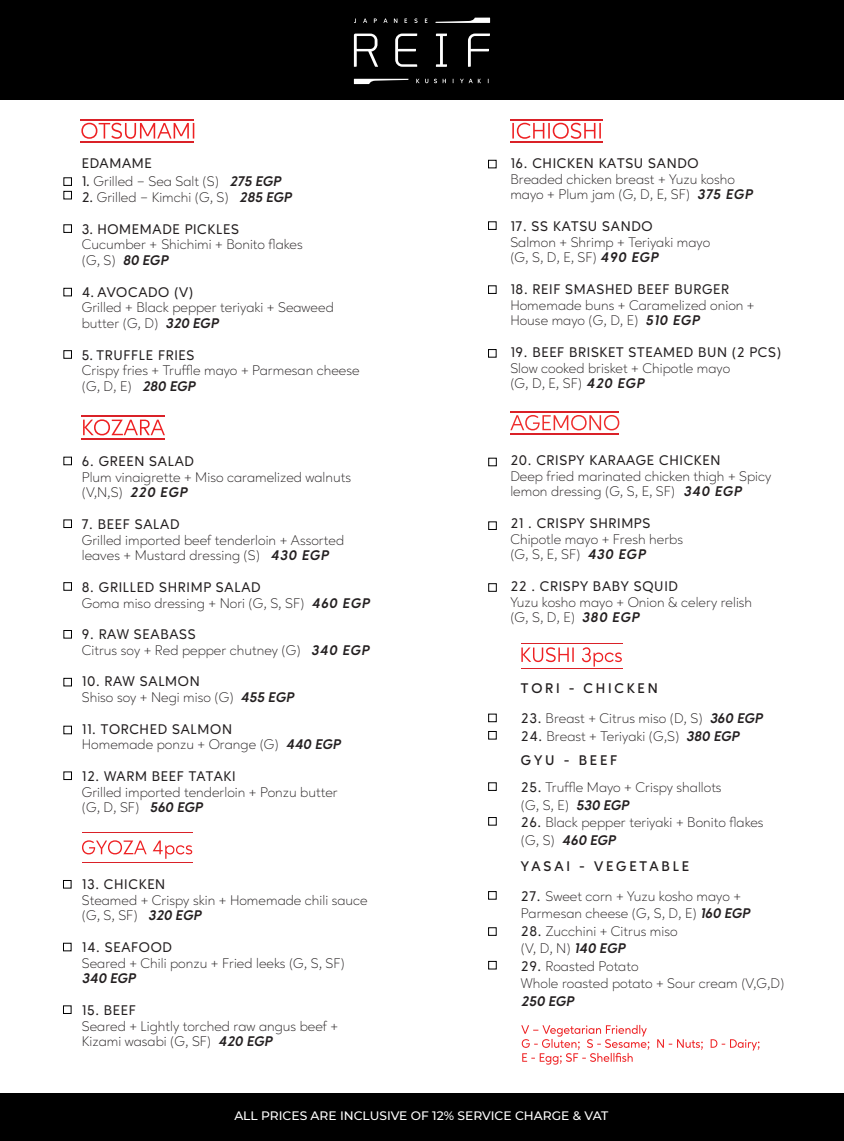
<style>
.page{position:relative;width:844px;height:1141px;background:#fff}
.page>*{position:absolute;margin:0;border:0;box-sizing:border-box;transform-origin:0 0}
.t1{font:300 14px/15.8px "Ageo";color:#231f20}
.t2{font:600 14px "Ageo";letter-spacing:.2em;color:#231f20}
.t3{font:500 14px "Ageo";letter-spacing:.05em;color:#231f20}
.t4{font:500 12.25px "Montserrat";color:#fff}
.s1{font-weight:500}
.s2{font-weight:700;font-style:italic}
</style>
<div class="page">
<div style="left:0;top:0;width:843px;height:99px;background:#000"></div>
<svg style="left:354px;top:18px;width:136px;height:66px"></svg>
<div style="left:0;top:1093px;width:843px;height:48px;background:#000"></div>
<hr style="left:80px;top:119px;width:114px;height:1px;background:#da2128">
<svg style="left:81px;top:123px;width:113px;height:16px"></svg>
<hr style="left:80px;top:141px;width:114px;height:1px;background:#da2128">
<svg style="left:657px;top:1039px;width:45px;height:11px"></svg>
<svg style="left:710px;top:1039px;width:49px;height:12px"></svg>
<svg style="left:521px;top:1025px;width:128px;height:40px"></svg>
<div style="left:488px;top:160px;width:8px;height:8px;border:1px solid #000001"></div>
<div style="left:488px;top:221px;width:8px;height:9px;border:1px solid #000001"></div>
<div style="left:488px;top:458px;width:8px;height:8px;border:1px solid #000001"></div>
<div style="left:488px;top:285px;width:8px;height:9px;border:1px solid #000001"></div>
<div style="left:488px;top:521px;width:8px;height:9px;border:1px solid #000001"></div>
<div style="left:488px;top:349px;width:8px;height:9px;border:1px solid #000001"></div>
<div style="left:488px;top:583px;width:8px;height:9px;border:1px solid #000001"></div>
<div style="left:488px;top:714px;width:8px;height:8px;border:1px solid #000001"></div>
<div style="left:488px;top:782px;width:8px;height:9px;border:1px solid #000001"></div>
<div style="left:488px;top:891px;width:8px;height:9px;border:1px solid #000001"></div>
<div style="left:488px;top:731px;width:8px;height:9px;border:1px solid #000001"></div>
<div style="left:488px;top:817px;width:8px;height:9px;border:1px solid #000001"></div>
<div style="left:488px;top:927px;width:8px;height:9px;border:1px solid #000001"></div>
<div style="left:488px;top:961px;width:8px;height:8px;border:1px solid #000001"></div>
<div style="left:63px;top:177px;width:9px;height:9px;border:1px solid #000001"></div>
<div style="left:63px;top:191px;width:9px;height:8px;border:1px solid #000001"></div>
<div style="left:63px;top:224px;width:9px;height:9px;border:1px solid #000001"></div>
<div style="left:63px;top:288px;width:9px;height:8px;border:1px solid #000001"></div>
<div style="left:63px;top:350px;width:9px;height:9px;border:1px solid #000001"></div>
<div style="left:63px;top:457px;width:9px;height:8px;border:1px solid #000001"></div>
<div style="left:63px;top:519px;width:9px;height:9px;border:1px solid #000001"></div>
<div style="left:63px;top:582px;width:9px;height:9px;border:1px solid #000001"></div>
<div style="left:63px;top:630px;width:9px;height:9px;border:1px solid #000001"></div>
<div style="left:63px;top:678px;width:9px;height:8px;border:1px solid #000001"></div>
<div style="left:63px;top:726px;width:9px;height:8px;border:1px solid #000001"></div>
<div style="left:63px;top:880px;width:8px;height:9px;border:1px solid #000001"></div>
<div style="left:63px;top:771px;width:9px;height:9px;border:1px solid #000001"></div>
<div style="left:63px;top:943px;width:8px;height:8px;border:1px solid #000001"></div>
<div style="left:63px;top:1005px;width:8px;height:9px;border:1px solid #000001"></div>
<svg style="left:83px;top:419px;width:82px;height:16px"></svg>
<hr style="left:82px;top:416px;width:83px;height:1px;background:#da2128">
<hr style="left:82px;top:438px;width:83px;height:1px;background:#da2128">
<svg style="left:512px;top:123px;width:88px;height:16px"></svg>
<hr style="left:510px;top:119px;width:92px;height:1px;background:#da2128">
<hr style="left:510px;top:141px;width:92px;height:1px;background:#da2128">
<svg style="left:82px;top:840px;width:64px;height:14px"></svg>
<svg style="left:153px;top:840px;width:39px;height:19px"></svg>
<hr style="left:82px;top:832px;width:111px;height:1px;background:#da2128">
<hr style="left:82px;top:862px;width:111px;height:1px;background:#da2128">
<svg style="left:510px;top:415px;width:109px;height:15px"></svg>
<hr style="left:510px;top:411px;width:109px;height:1px;background:#da2128">
<hr style="left:510px;top:433px;width:109px;height:1px;background:#da2128">
<svg style="left:521px;top:647px;width:52px;height:15px"></svg>
<svg style="left:582px;top:647px;width:39px;height:20px"></svg>
<hr style="left:521px;top:643px;width:101px;height:1px;background:#da2128">
<hr style="left:521px;top:668px;width:101px;height:1px;background:#da2128">
<p class="t3" style="left:82px;top:155px;width:71px">EDAMAME</p>
<p class="t1" style="left:82px;top:174px;width:200px"><span class="s1">1.</span> Grilled – Sea Salt (S) <span class="s2">275 EGP</span></p>
<p class="t1" style="left:82px;top:190px;width:211px"><span class="s1">2.</span> Grilled – Kimchi (G, S) <span class="s2">285 EGP</span></p>
<p class="t1" style="left:82px;top:221px;width:222px"><span class="s1">3. HOMEMADE PICKLES<br></span>Cucumber + Shichimi + Bonito flakes (G, S) <span class="s2">80 EGP</span></p>
<p class="t3" style="left:82px;top:284px;width:113px">4. AVOCADO (V)</p>
<p class="t1" style="left:82px;top:300px;width:253px">Grilled + Black pepper teriyaki + Seaweed butter (G, D) <span class="s2">320 EGP</span></p>
<p class="t3" style="left:82px;top:347px;width:114px">5. TRUFFLE FRIES</p>
<p class="t1" style="left:82px;top:363px;width:279px">Crispy fries + Truffle mayo + Parmesan cheese (G, D, E) <span class="s2">280 EGP</span></p>
<p class="t1" style="left:82px;top:453px;width:271px"><span class="s1">6. GREEN SALAD<br></span>Plum vinaigrette + Miso caramelized walnuts (V,N,S) <span class="s2">220 EGP</span></p>
<p class="t1" style="left:82px;top:516px;width:264px"><span class="s1">7. BEEF SALAD<br></span>Grilled imported beef tenderloin + Assorted leaves + Mustard dressing (S) <span class="s2">430 EGP</span></p>
<p class="t1" style="left:82px;top:579px;width:289px"><span class="s1">8. GRILLED SHRIMP SALAD<br></span>Goma miso dressing + Nori (G, S, SF) <span class="s2">460 EGP</span></p>
<p class="t1" style="left:82px;top:627px;width:288px"><span class="s1">9. RAW SEABASS<br></span>Citrus soy + Red pepper chutney (G) <span class="s2">340 EGP</span></p>
<p class="t1" style="left:82px;top:674px;width:213px"><span class="s1">10. RAW SALMON<br></span>Shiso soy + Negi miso (G) <span class="s2">455 EGP</span></p>
<p class="t1" style="left:82px;top:721px;width:260px"><span class="s1">11. TORCHED SALMON<br></span>Homemade ponzu + Orange (G) <span class="s2">440 EGP</span></p>
<p class="t1" style="left:82px;top:768px;width:257px"><span class="s1">12. WARM BEEF TATAKI<br></span>Grilled imported tenderloin + Ponzu butter (G, D, SF) <span class="s2">560 EGP</span></p>
<p class="t1" style="left:82px;top:876px;width:287px"><span class="s1">13. CHICKEN<br></span>Steamed + Crispy skin + Homemade chili sauce (G, S, SF) <span class="s2">320 EGP</span></p>
<p class="t1" style="left:82px;top:939px;width:264px"><span class="s1">14. SEAFOOD<br></span>Seared + Chili ponzu + Fried leeks (G, S, SF)<br><span class="s2">340 EGP</span></p>
<p class="t1" style="left:82px;top:1002px;width:258px"><span class="s1">15. BEEF<br></span>Seared + Lightly torched raw angus beef +<br>Kizami wasabi (G, SF) <span class="s2">420 EGP</span></p>
<p class="t1" style="left:510px;top:155px;width:243px"><span class="s1">16. CHICKEN KATSU SANDO<br></span>Breaded chicken breast + Yuzu kosho mayo + Plum jam (G, D, E, SF) <span class="s2">375 EGP</span></p>
<p class="t1" style="left:510px;top:218px;width:201px"><span class="s1">17. SS KATSU SANDO<br></span>Salmon + Shrimp + Teriyaki mayo (G, S, D, E, SF) <span class="s2">490 EGP</span></p>
<p class="t1" style="left:510px;top:281px;width:246px"><span class="s1">18. REIF SMASHED BEEF BURGER<br></span>Homemade buns + Caramelized onion +<br>House mayo (G, D, E) <span class="s2">510 EGP</span></p>
<p class="t1" style="left:510px;top:344px;width:272px"><span class="s1">19. BEEF BRISKET STEAMED BUN (2 PCS)<br></span>Slow cooked brisket + Chipotle mayo<br>(G, D, E, SF) <span class="s2">420 EGP</span></p>
<p class="t1" style="left:510px;top:452px;width:262px"><span class="s1">20. CRISPY KARAAGE CHICKEN<br></span>Deep fried marinated chicken thigh + Spicy lemon dressing (G, S, E, SF) <span class="s2">340 EGP</span></p>
<p class="t1" style="left:510px;top:515px;width:174px"><span class="s1">21 . CRISPY SHRIMPS<br></span>Chipotle mayo + Fresh herbs (G, S, E, SF) <span class="s2">430 EGP</span></p>
<p class="t1" style="left:510px;top:578px;width:243px"><span class="s1">22 . CRISPY BABY SQUID<br></span>Yuzu kosho mayo + Onion &amp; celery relish (G, S, D, E) <span class="s2">380 EGP</span></p>
<p class="t2" style="left:521px;top:680px;width:138px">TORI - CHICKEN</p>
<p class="t1" style="left:521px;top:711px;width:243px"><span class="s1">23.</span> Breast + Citrus miso (D, S) <span class="s2">360 EGP</span></p>
<p class="t1" style="left:521px;top:728px;width:219px"><span class="s1">24.</span> Breast + Teriyaki (G,S) <span class="s2">380 EGP</span></p>
<p class="t1" style="left:521px;top:779px;width:202px;line-height:17.5px"><span class="s1">25.</span> Truffle Mayo + Crispy shallots (G, S, E) <span class="s2">530 EGP</span></p>
<p class="t1" style="left:521px;top:814px;width:244px;line-height:17.5px"><span class="s1">26.</span> Black pepper teriyaki + Bonito flakes (G, S) <span class="s2">460 EGP</span></p>
<p class="t2" style="left:521px;top:752px;width:98px">GYU - BEEF</p>
<p class="t2" style="left:521px;top:858px;width:170px">YASAI - VEGETABLE</p>
<p class="t1" style="left:521px;top:887px;width:230px;line-height:17.5px"><span class="s1">27.</span> Sweet corn + Yuzu kosho mayo +<br>Parmesan cheese (G, S, D, E) <span class="s2">160 EGP</span></p>
<p class="t1" style="left:521px;top:922px;width:158px;line-height:17.5px"><span class="s1">28.</span> Zucchini + Citrus miso (V, D, N) <span class="s2">140 EGP</span></p>
<p class="t1" style="left:521px;top:957px;width:265px;line-height:17.5px"><span class="s1">29.</span> Roasted Potato<br>Whole roasted potato + Sour cream (V,G,D)<br><span class="s2">250 EGP</span></p>
<p class="t4" style="left:234px;top:1107px;width:375px">ALL PRICES ARE INCLUSIVE OF 12% SERVICE CHARGE &amp; VAT</p>
</div>
